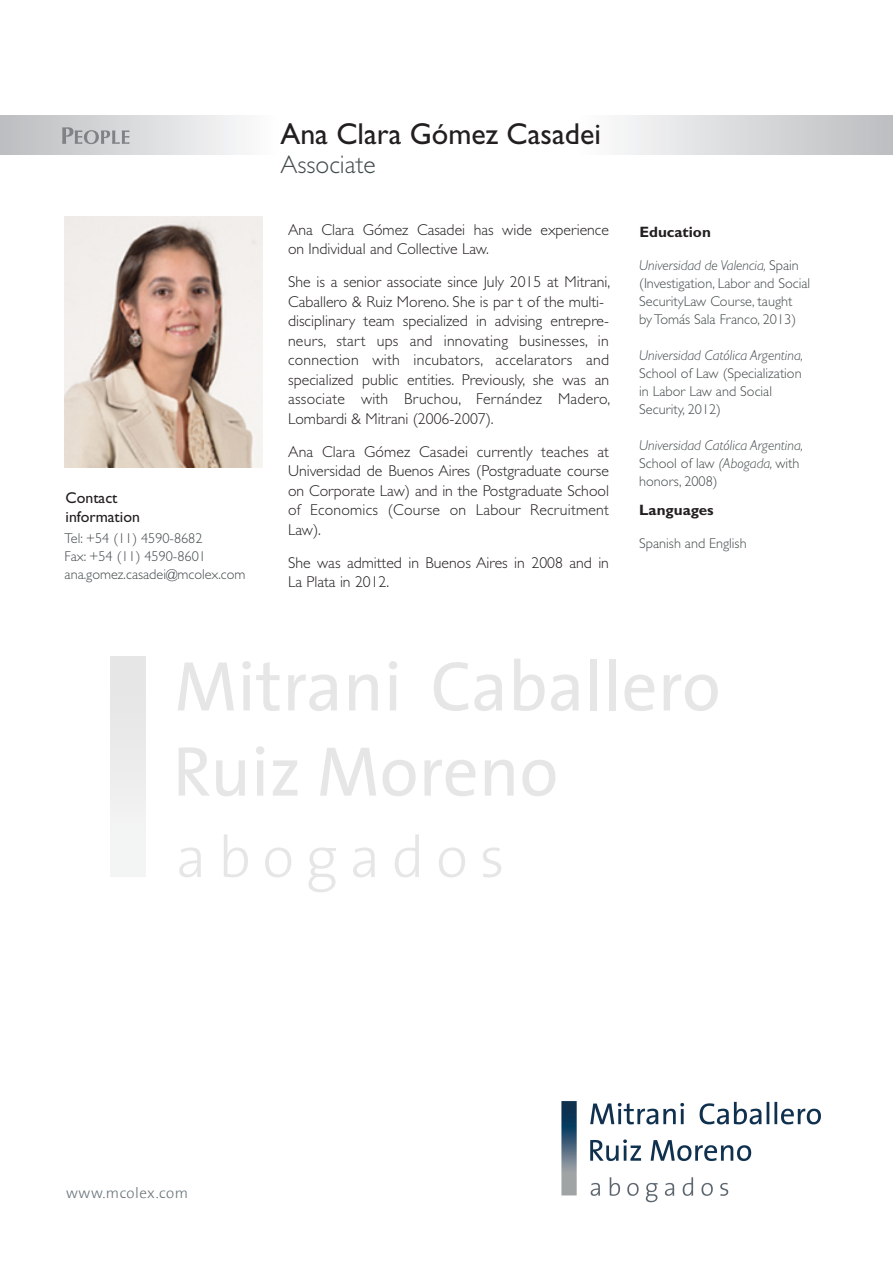
<style>
.page{position:relative;width:893px;height:1263px;background:#fff}
.page>*{position:absolute;margin:0;border:0;box-sizing:border-box;transform-origin:0 0}
.t1{font:30.3px "Gill Sans";color:#231f20}
.t2{font:300 25.5px "Gill Sans";color:#434b4c}
.t3{font:300 15.75px/19.5px "Gill Sans";color:#231f20}
.t4{font:15.75px/18.9px "Gill Sans";color:#231f20}
.t5{font:700 15px "Gill Sans";color:#231f20}
.t6{font:300 15px "The Sans";letter-spacing:.03em;color:#6a747b}
.t7{font:300 14.25px/18px "Gill Sans";color:#434b4c}
.t8{font:italic 300 14.25px/18px "Gill Sans";color:#434b4c}
.s1{font-style:italic}
.s2{font-style:normal}
</style>
<div class="page">
<div style="left:0;top:116px;width:280px;height:39px;background:linear-gradient(to right,#bcbdc0,#fdfdfe)"></div>
<div style="left:575px;top:116px;width:318px;height:39px;background:linear-gradient(to right,#fdfefe,#bcbdc0)"></div>
<svg style="left:62px;top:127px;width:67px;height:17px"></svg>
<svg style="left:179px;top:847px;width:22px;height:30px"></svg>
<svg style="left:224px;top:834px;width:24px;height:43px"></svg>
<svg style="left:265px;top:847px;width:26px;height:30px"></svg>
<svg style="left:308px;top:847px;width:28px;height:45px"></svg>
<svg style="left:353px;top:847px;width:22px;height:30px"></svg>
<svg style="left:395px;top:834px;width:24px;height:43px"></svg>
<svg style="left:439px;top:847px;width:26px;height:30px"></svg>
<svg style="left:483px;top:847px;width:18px;height:30px"></svg>
<svg style="left:178px;top:662px;width:56px;height:48px"></svg>
<svg style="left:242px;top:661px;width:38px;height:50px"></svg>
<svg style="left:288px;top:674px;width:49px;height:37px"></svg>
<svg style="left:349px;top:674px;width:29px;height:36px"></svg>
<svg style="left:389px;top:661px;width:8px;height:49px"></svg>
<svg style="left:434px;top:662px;width:68px;height:49px"></svg>
<svg style="left:514px;top:659px;width:31px;height:52px"></svg>
<svg style="left:551px;top:674px;width:28px;height:37px"></svg>
<div style="left:591px;top:659px;width:6px;height:51px;background:#e6e6e6"></div>
<div style="left:609px;top:659px;width:6px;height:51px;background:#e6e6e6"></div>
<svg style="left:624px;top:674px;width:30px;height:37px"></svg>
<svg style="left:664px;top:674px;width:54px;height:37px"></svg>
<svg style="left:179px;top:747px;width:31px;height:49px"></svg>
<svg style="left:216px;top:760px;width:29px;height:36px"></svg>
<svg style="left:256px;top:746px;width:8px;height:50px"></svg>
<svg style="left:273px;top:760px;width:24px;height:36px"></svg>
<svg style="left:320px;top:748px;width:56px;height:48px"></svg>
<svg style="left:382px;top:760px;width:34px;height:36px"></svg>
<svg style="left:424px;top:760px;width:51px;height:36px"></svg>
<svg style="left:485px;top:760px;width:29px;height:36px"></svg>
<svg style="left:522px;top:760px;width:33px;height:36px"></svg>
<div style="left:110px;top:657px;width:36px;height:219px;background:#ececec"></div>
<img style="left:561px;top:1101px;width:260px;height:102px">
<img style="left:64px;top:216px;width:199px;height:252px">
<p class="t4" style="left:66px;top:488px;width:76px">Contact information</p>
<p class="t7" style="left:65px;top:530px;width:182px">Tel: +54 (11) 4590-8682<br>Fax: +54 (11) 4590-8601 ana.gomez.casadei@mcolex.com</p>
<h1 class="t1" style="left:280px;top:117px;width:322px">Ana Clara Gómez Casadei</h1>
<h2 class="t2" style="left:280px;top:150px;width:97px">Associate</h2>
<p class="t3" style="left:288px;top:220px;width:322px">Ana Clara Gómez Casadei has wide experience on Individual and Collective Law.</p>
<p class="t3" style="left:288px;top:272px;width:324px">She is a senior associate since July 2015 at Mitrani, Caballero &amp; Ruiz Moreno. She is par t of the multi&shy;disciplinary team specialized in advising entrepre&shy;neurs, start ups and innovating businesses, in connection with incubators, accelarators and specialized public entities. Previously, she was an associate with Bruchou, Fernández Madero, Lombardi &amp; Mitrani (2006-2007).</p>
<p class="t3" style="left:288px;top:442px;width:322px;text-align:justify">Ana Clara Gómez Casadei currently teaches at Universidad de Buenos Aires (Postgraduate course on Corporate Law) and in the Postgraduate School of Economics (Course on Labour Recruitment Law).</p>
<p class="t3" style="left:288px;top:553px;width:322px">She was admitted in Buenos Aires in 2008 and in<br>La Plata in 2012.</p>
<p class="t5" style="left:639px;top:223px;width:73px">Education</p>
<p class="t7" style="left:639px;top:257px;width:172px"><span class="s1">Universidad de Valencia,</span> Spain (Investigation, Labor and Social<br>SecurityLaw Course, taught<br>by Tomás Sala Franco, 2013)</p>
<p class="t8" style="left:639px;top:347px;width:165px">Universidad Católica Argentina,</p>
<p class="t7" style="left:639px;top:364px;width:164px">School of Law (Specialization in Labor Law and Social<br>Security, 2012)</p>
<p class="t8" style="left:639px;top:437px;width:165px">Universidad Católica Argentina,<br><span class="s2">School of law</span> (Abogada, <span class="s2">with honors, 2008)</span></p>
<p class="t5" style="left:639px;top:501px;width:76px">Languages</p>
<p class="t7" style="left:639px;top:534px;width:109px">Spanish and English</p>
<p class="t6" style="left:66px;top:1180px;width:123px">www.mcolex.com</p>
</div>
